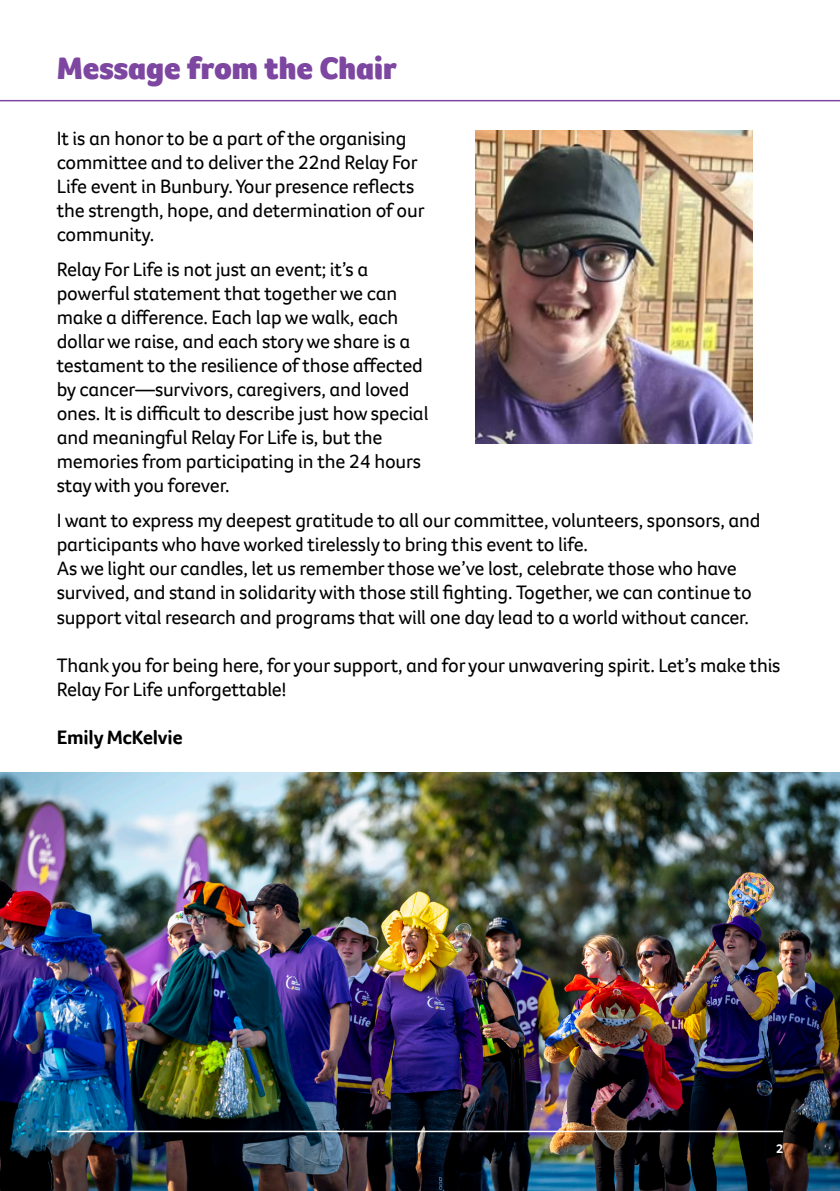
<style>
.page{position:relative;width:840px;height:1191px;background:#fff}
.page>*{position:absolute;margin:0;border:0;box-sizing:border-box;transform-origin:0 0}
.Main_heading{font:900 32px "Foco CC";color:#7d46a0}
.Body{font:20px/24px "Foco CC";letter-spacing:-.01em;color:#000}
.Body-2{font:700 20px "Foco CC";letter-spacing:-.01em;color:#000}
.t1{font:700 13px "Foco CC";color:#fff}
</style>
<div class="page">
<img style="left:1px;top:772px;width:838px;height:419px">
<img style="left:0;top:595px;width:1px;height:596px">
<hr style="left:0;top:100px;width:839px;height:1px;background:#7d46a0">
<img style="left:475px;top:130px;width:276px;height:313px">
<hr style="left:57px;top:1130px;width:725px;height:2px;background:#fff">
<p class="Main_heading" style="left:57px;top:47px;width:341px">Message from the Chair</p>
<p class="Body" style="left:57px;top:126px;width:369px">It is an honor to be a part of the organising committee and to deliver the 22nd Relay For Life event in Bunbury. Your presence reflects the strength, hope, and determination of our community.</p>
<p class="Body" style="left:57px;top:257px;width:373px">Relay For Life is not just an event; it’s a powerful statement that together we can make a difference. Each lap we walk, each dollar we raise, and each story we share is a testament to the resilience of those affected by cancer—survivors, caregivers, and loved ones. It is difficult to describe just how special and meaningful Relay For Life is, but the memories from participating in the 24 hours stay with you forever.</p>
<p class="Body" style="left:57px;top:508px;width:705px">I want to express my deepest gratitude to all our committee, volunteers, sponsors, and participants who have worked tirelessly to bring this event to life.</p>
<p class="Body" style="left:57px;top:556px;width:696px">As we light our candles, let us remember those we’ve lost, celebrate those who have survived, and stand in solidarity with those still fighting. Together, we can continue to support vital research and programs that will one day lead to a world without cancer.</p>
<p class="Body" style="left:57px;top:652px;width:725px">Thank you for being here, for your support, and for your unwavering spirit. Let’s make this<br>Relay For Life unforgettable!</p>
<p class="Body-2" style="left:57px;top:723px;width:127px">Emily McKelvie</p>
<p class="t1" style="left:775px;top:1140px;width:9px">2</p>
</div>
